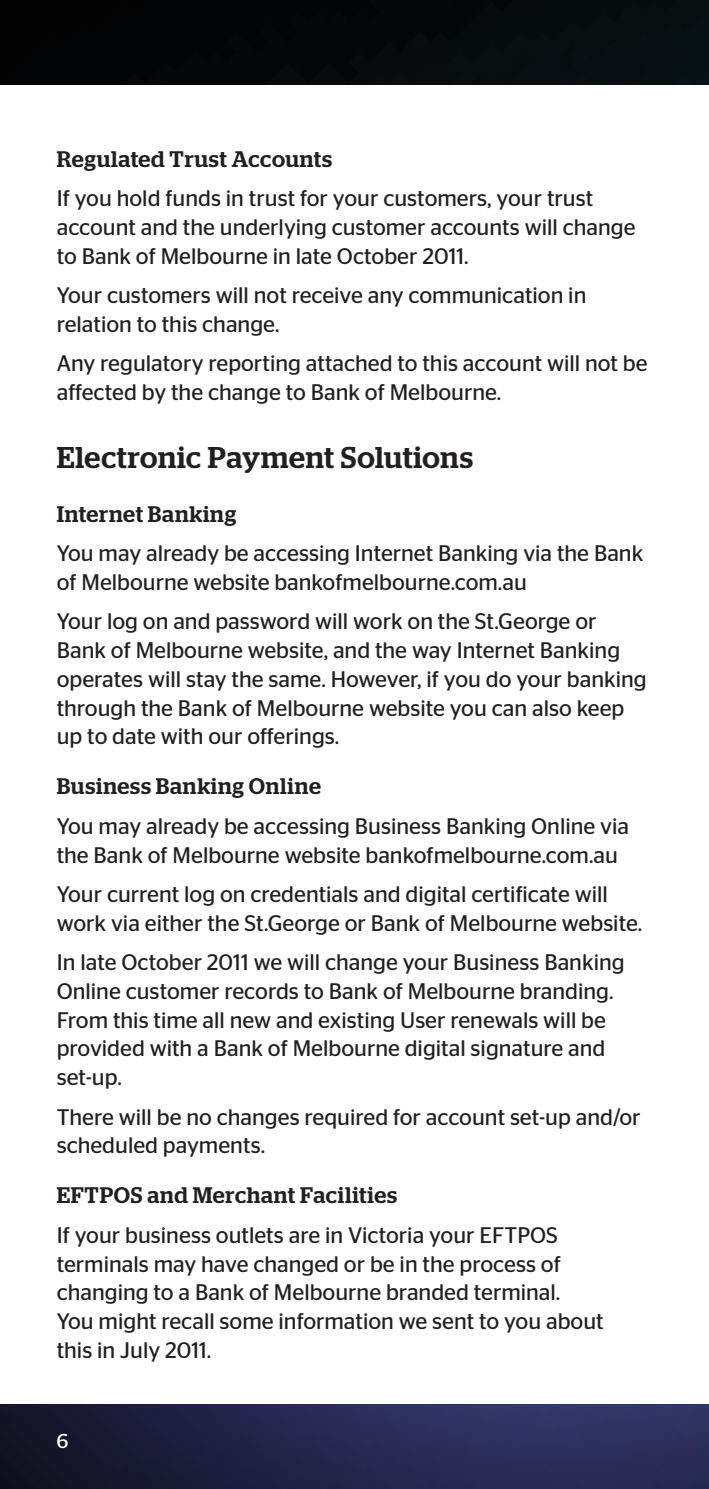
<style>
.page{position:relative;width:709px;height:1489px;background:#fff}
.page>*{position:absolute;margin:0;border:0;box-sizing:border-box;transform-origin:0 0}
.t1{font:500 30px "Stag";letter-spacing:.02em;color:#231f20}
.t2{font:22.5px/28.8px "Stag Sans";color:#231f20}
.t3{font:500 22.5px "Stag";letter-spacing:.035em;color:#231f20}
.t4{font:20px "Stag";color:#fff}
</style>
<div class="page">
<img style="left:0;top:0;width:709px;height:1488px">
<div style="left:0;top:85px;width:709px;height:1318px;background:#fff"></div>
<p class="t3" style="left:57px;top:146px;width:277px">Regulated Trust Accounts</p>
<p class="t2" style="left:57px;top:184px;width:580px">If you hold funds in trust for your customers, your trust account and the underlying customer accounts will change to Bank of Melbourne in late October 2011.</p>
<p class="t2" style="left:57px;top:281px;width:531px">Your customers will not receive any communication in relation to this change.</p>
<p class="t2" style="left:57px;top:349px;width:592px">Any regulatory reporting attached to this account will not be affected by the change to Bank of Melbourne.</p>
<h1 class="t1" style="left:57px;top:440px;width:418px">Electronic Payment Solutions</h1>
<p class="t3" style="left:57px;top:500px;width:181px">Internet Banking</p>
<p class="t2" style="left:57px;top:538px;width:588px">You may already be accessing Internet Banking via the Bank of Melbourne website bankofmelbourne.com.au</p>
<p class="t2" style="left:57px;top:607px;width:591px">Your log on and password will work on the St.George or Bank of Melbourne website, and the way Internet Banking operates will stay the same. However, if you do your banking through the Bank of Melbourne website you can also keep up to date with our offerings.</p>
<p class="t3" style="left:57px;top:773px;width:266px">Business Banking Online</p>
<p class="t2" style="left:57px;top:811px;width:574px">You may already be accessing Business Banking Online via the Bank of Melbourne website bankofmelbourne.com.au</p>
<p class="t2" style="left:57px;top:879px;width:587px">Your current log on credentials and digital certificate will work via either the St.George or Bank of Melbourne website.</p>
<p class="t2" style="left:57px;top:947px;width:569px">In late October 2011 we will change your Business Banking Online customer records to Bank of Melbourne branding.<br>From this time all new and existing User renewals will be provided with a Bank of Melbourne digital signature and set-up.</p>
<p class="t2" style="left:57px;top:1102px;width:585px">There will be no changes required for account set-up and/or scheduled payments.</p>
<p class="t3" style="left:57px;top:1182px;width:342px">EFTPOS and Merchant Facilities</p>
<p class="t2" style="left:57px;top:1220px;width:548px">If your business outlets are in Victoria your EFTPOS terminals may have changed or be in the process of changing to a Bank of Melbourne branded terminal.<br>You might recall some information we sent to you about this in July 2011.</p>
<p class="t4" style="left:57px;top:1429px;width:13px">6</p>
</div>
